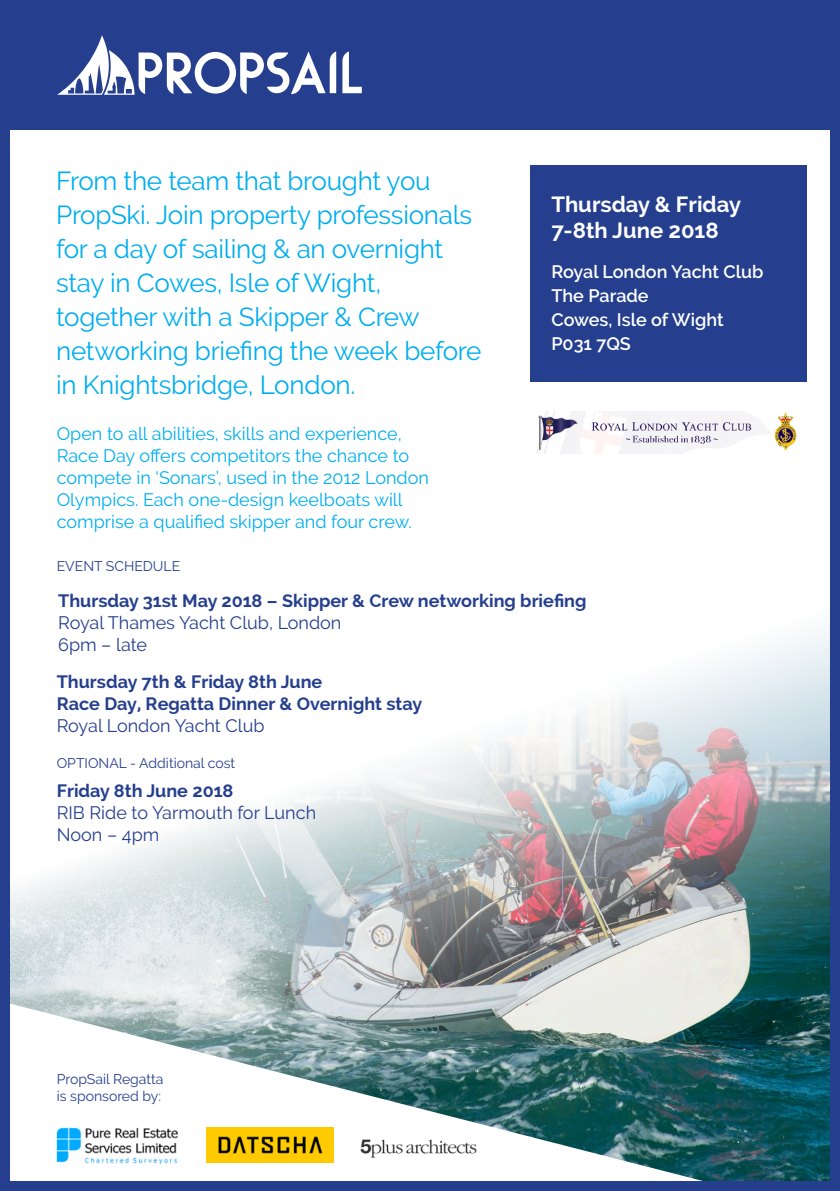
<style>
.page{position:relative;width:840px;height:1191px;background:#fff}
.page>*{position:absolute;margin:0;border:0;box-sizing:border-box;transform-origin:0 0}
.t1{font:26px/34px "Raleway";letter-spacing:-.01em;color:#00aeef}
.t2{font:700 22px/26px "Raleway";color:#fff}
.t3{font:18px/22px "Raleway";color:#00aeef}
.t4{font:700 18px/22px "Raleway";color:#253f8e}
.t5{font:18px "Raleway";color:#253f8e}
.t6{font:600 18px/24px "Raleway";color:#fff}
.t7{font:14px/16.8px "Raleway";color:#253f8e}
</style>
<div class="page">
<div style="left:0;top:0;width:839px;height:130px;background:#253f8e"></div>
<img style="left:11px;top:630px;width:817px;height:550px">
<svg style="left:11px;top:1001px;width:730px;height:179px"></svg>
<img style="left:53px;top:1125px;width:127px;height:39px">
<img style="left:206px;top:1127px;width:127px;height:35px">
<img style="left:353px;top:1133px;width:127px;height:29px">
<svg style="left:342px;top:51px;width:19px;height:42px"></svg>
<svg style="left:57px;top:35px;width:279px;height:60px"></svg>
<div style="left:529px;top:165px;width:277px;height:216px;background:#253f8e"></div>
<img style="left:536px;top:411px;width:261px;height:42px">
<div style="left:0;top:0;width:839px;height:1191px;border:10px solid #253f8e"></div>
<p class="t1" style="left:56px;top:163px;width:426px">From the team that brought you<br>PropSki. Join property professionals for a day of sailing &amp; an overnight stay in Cowes, Isle of Wight, together with a Skipper &amp; Crew networking briefing the week before in Knightsbridge, London.</p>
<p class="t3" style="left:57px;top:423px;width:373px">Open to all abilities, skills and experience, Race Day offers competitors the chance to compete in ‘Sonars’, used in the 2012 London Olympics. Each one-design keelboats will comprise a qualified skipper and four crew.</p>
<p class="t7" style="left:57px;top:558px;width:125px">EVENT SCHEDULE</p>
<p class="t2" style="left:551px;top:191px;width:191px">Thursday &amp; Friday<br>7-8th June 2018</p>
<p class="t6" style="left:551px;top:260px;width:213px">Royal London Yacht Club<br>The Parade<br>Cowes, Isle of Wight<br>P031 7QS</p>
<p class="t4" style="left:58px;top:589px;width:529px">Thursday 31st May 2018 – Skipper &amp; Crew networking briefing</p>
<p class="t5" style="left:58px;top:612px;width:285px">Royal Thames Yacht Club, London</p>
<p class="t5" style="left:58px;top:634px;width:90px">6pm – late</p>
<p class="t4" style="left:57px;top:671px;width:367px">Thursday 7th &amp; Friday 8th June<br>Race Day, Regatta Dinner &amp; Overnight stay</p>
<p class="t5" style="left:57px;top:715px;width:209px">Royal London Yacht Club</p>
<p class="t7" style="left:57px;top:754px;width:180px">OPTIONAL - Additional cost</p>
<p class="t4" style="left:57px;top:779px;width:178px">Friday 8th June 2018</p>
<p class="t5" style="left:57px;top:801px;width:261px">RIB Ride to Yarmouth for Lunch</p>
<p class="t5" style="left:57px;top:823px;width:104px">Noon – 4pm</p>
<p class="t7" style="left:57px;top:1071px;width:108px">PropSail Regatta is sponsored by:</p>
</div>
